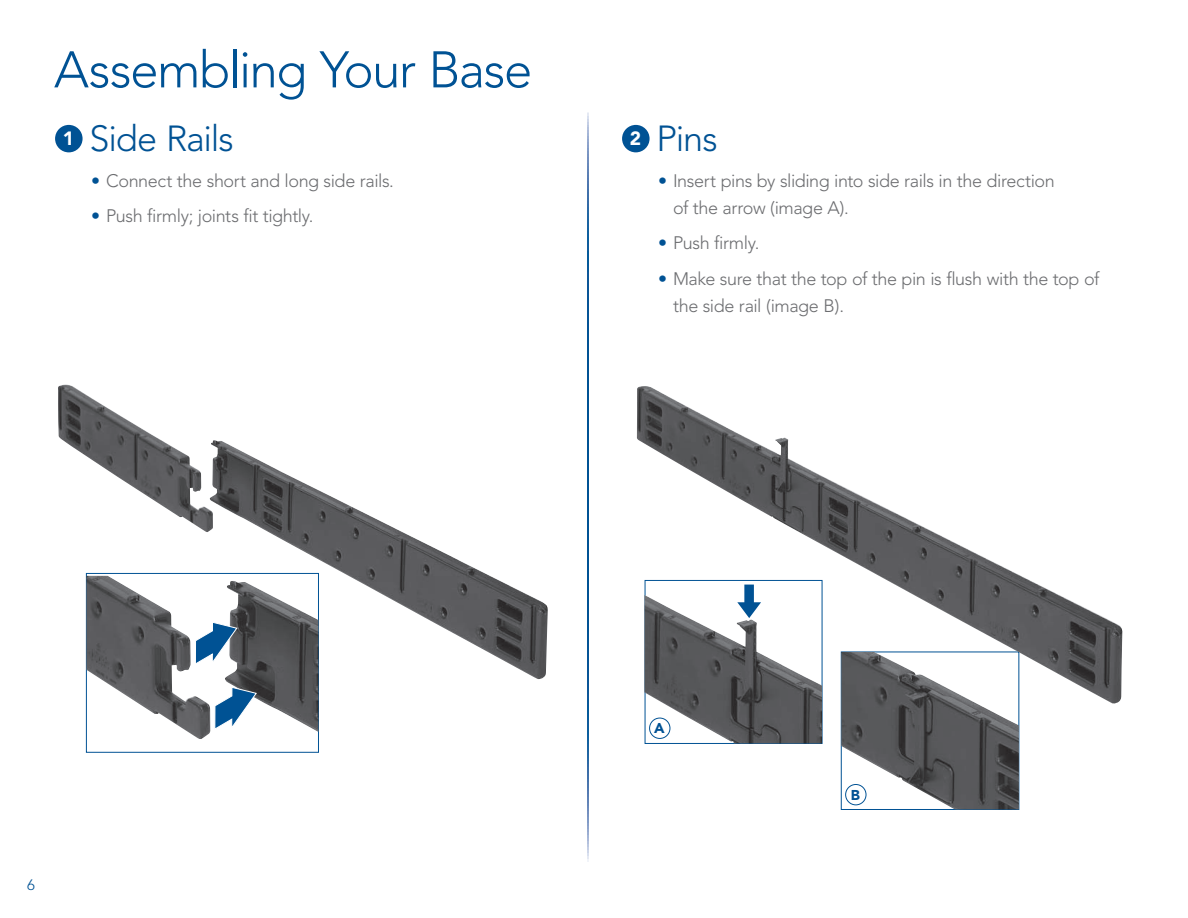
<style>
.page{position:relative;width:1188px;height:918px;background:#fff}
.page>*{position:absolute;margin:0;border:0;box-sizing:border-box;transform-origin:0 0}
.t1{font:300 51px "Avenir";letter-spacing:-.025em;color:#005294}
.t2{font:300 36px "Avenir";color:#005294}
.t3{font:300 18px/27px "Avenir";letter-spacing:-.025em;color:#6c6d70}
.t4{font:300 15px "Avenir";color:#005294}
.t5{font:900 14.1px "Avenir";color:#005294}
.s1{color:#005294}
</style>
<div class="page">
<img style="left:637px;top:386px;width:485px;height:318px">
<img style="left:58px;top:385px;width:152px;height:147px">
<img style="left:210px;top:440px;width:338px;height:239px">
<div style="left:86px;top:573px;width:233px;height:180px;border:1px solid #005294"></div>
<img style="left:225px;top:581px;width:93px;height:151px">
<img style="left:86px;top:576px;width:124px;height:164px">
<svg style="left:195px;top:622px;width:42px;height:43px"></svg>
<svg style="left:214px;top:687px;width:43px;height:43px"></svg>
<div style="left:55px;top:125px;width:28px;height:27px;background:#005294;border-radius:50%"></div>
<div style="left:622px;top:125px;width:28px;height:27px;background:#005294;border-radius:50%"></div>
<img style="left:841px;top:652px;width:178px;height:157px">
<img style="left:644px;top:595px;width:178px;height:148px">
<svg style="left:737px;top:585px;width:24px;height:33px"></svg>
<svg style="left:588px;top:112px;width:1px;height:750px"></svg>
<div style="left:846px;top:784px;width:20px;height:21px;background:#fff;border-radius:50%"></div>
<div style="left:845px;top:784px;width:21px;height:21px;border:1px solid #005294;border-radius:50%"></div>
<div style="left:650px;top:718px;width:20px;height:20px;background:#fff;border-radius:50%"></div>
<div style="left:649px;top:718px;width:21px;height:21px;border:1px solid #005294;border-radius:50%"></div>
<h1 class="t1" style="left:54px;top:40px;width:480px">Assembling Your Base</h1>
<h2 class="t2" style="left:63px;top:118px;width:173px"><sup>1</sup> Side Rails</h2>
<p class="t3" style="left:91px;top:167px;width:304px"><span class="s1">•</span> Connect the short and long side rails.</p>
<p class="t3" style="left:91px;top:203px;width:224px"><span class="s1">•</span> Push firmly; joints fit tightly.</p>
<h2 class="t2" style="left:630px;top:118px;width:90px"><sup>2</sup> Pins</h2>
<p class="t3" style="left:673px;top:167px;width:383px;text-indent:-15px"><span class="s1">•</span> I nsert pins by sliding into side rails in the direction of the arrow (image A).</p>
<p class="t3" style="left:658px;top:230px;width:103px"><span class="s1">•</span> Push firmly.</p>
<p class="t3" style="left:673px;top:265px;width:428px;text-indent:-15px"><span class="s1">•</span> Make sure that the top of the pin is flush with the top of the side rail (image B).</p>
<p class="t4" style="left:27px;top:876px;width:9px">6</p>
<p class="t5" style="left:654px;top:720px;width:12px">A</p>
<p class="t5" style="left:851px;top:786px;width:11px">B</p>
</div>
